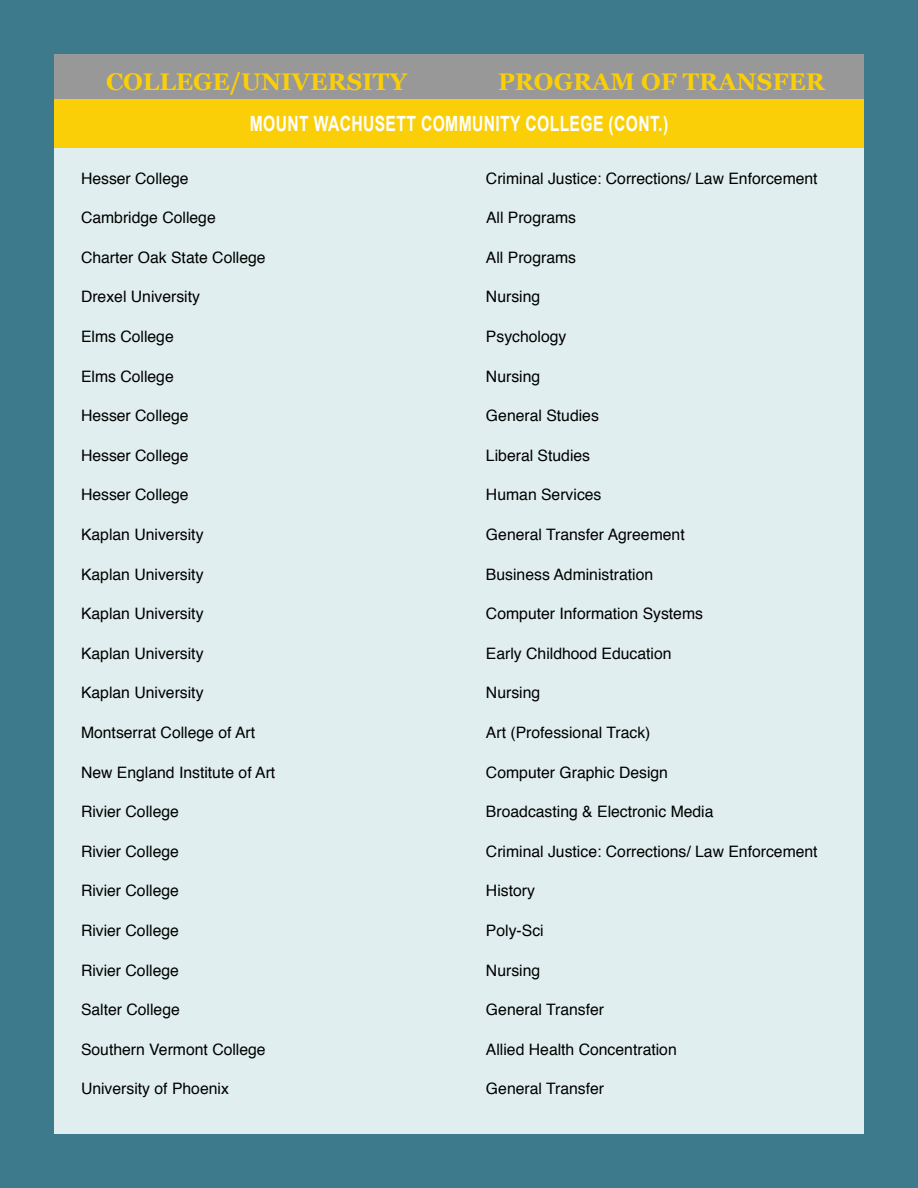
<style>
.page{position:relative;width:918px;height:1188px;background:#3c7a8c}
.page>*{position:absolute;margin:0;border:0;box-sizing:border-box;transform-origin:0 0}
.t1{font:700 24px "Georgia";color:#fbcf07}
.t2{font:700 21px "Arial";letter-spacing:.025em;color:#fff;scale:.74 1}
.t3{font:15.75px "Helvetica";color:#000}
</style>
<div class="page">
<div style="left:54px;top:132px;width:810px;height:1002px;background:#e0eeef"></div>
<div style="left:54px;top:54px;width:405px;height:45px;background:#989898"></div>
<div style="left:459px;top:54px;width:405px;height:45px;background:#989898"></div>
<div style="left:54px;top:99px;width:810px;height:49px;background:#fbcf07"></div>
<h1 class="t1" style="left:106px;top:66px;width:302px">COLLEGE/UNIVERSITY</h1>
<h1 class="t1" style="left:498px;top:66px;width:328px">PROGRAM OF TRANSFER</h1>
<h2 class="t2" style="left:250px;top:110px;width:567px">MOUNT WACH USETT COMMUNITY COLLEGE (CONT.)</h2>
<p class="t3" style="left:81px;top:166px;width:109px">Hesser College</p>
<p class="t3" style="left:486px;top:166px;width:333px">Criminal Justice: Corrections/ Law Enforcement</p>
<p class="t3" style="left:81px;top:206px;width:136px">Cambridge College</p>
<p class="t3" style="left:486px;top:206px;width:92px">All Programs</p>
<p class="t3" style="left:81px;top:245px;width:186px">Charter Oak State College</p>
<p class="t3" style="left:486px;top:245px;width:92px">All Programs</p>
<p class="t3" style="left:81px;top:285px;width:121px">Drexel University</p>
<p class="t3" style="left:486px;top:285px;width:56px">Nursing</p>
<p class="t3" style="left:81px;top:324px;width:94px">Elms College</p>
<p class="t3" style="left:486px;top:324px;width:82px">Psychology</p>
<p class="t3" style="left:81px;top:364px;width:94px">Elms College</p>
<p class="t3" style="left:486px;top:364px;width:56px">Nursing</p>
<p class="t3" style="left:81px;top:404px;width:109px">Hesser College</p>
<p class="t3" style="left:486px;top:404px;width:114px">General Studies</p>
<p class="t3" style="left:81px;top:443px;width:109px">Hesser College</p>
<p class="t3" style="left:486px;top:443px;width:106px">Liberal Studies</p>
<p class="t3" style="left:81px;top:483px;width:109px">Hesser College</p>
<p class="t3" style="left:486px;top:483px;width:117px">Human Services</p>
<p class="t3" style="left:81px;top:522px;width:124px">Kaplan University</p>
<p class="t3" style="left:486px;top:522px;width:200px">General Transfer Agreement</p>
<p class="t3" style="left:81px;top:562px;width:124px">Kaplan University</p>
<p class="t3" style="left:486px;top:562px;width:169px">Business Administration</p>
<p class="t3" style="left:81px;top:601px;width:124px">Kaplan University</p>
<p class="t3" style="left:486px;top:601px;width:219px">Computer Information Systems</p>
<p class="t3" style="left:81px;top:641px;width:124px">Kaplan University</p>
<p class="t3" style="left:486px;top:641px;width:187px">Early Childhood Education</p>
<p class="t3" style="left:81px;top:681px;width:124px">Kaplan University</p>
<p class="t3" style="left:486px;top:681px;width:56px">Nursing</p>
<p class="t3" style="left:81px;top:720px;width:176px">Montserrat College of Art</p>
<p class="t3" style="left:486px;top:720px;width:166px">Art (Professional Track)</p>
<p class="t3" style="left:81px;top:760px;width:196px">New England Institute of Art</p>
<p class="t3" style="left:486px;top:760px;width:184px">Computer Graphic Design</p>
<p class="t3" style="left:81px;top:799px;width:100px">Rivier College</p>
<p class="t3" style="left:486px;top:799px;width:229px">Broadcasting &amp; Electronic Media</p>
<p class="t3" style="left:81px;top:839px;width:100px">Rivier College</p>
<p class="t3" style="left:486px;top:839px;width:333px">Criminal Justice: Corrections/ Law Enforcement</p>
<p class="t3" style="left:81px;top:879px;width:100px">Rivier College</p>
<p class="t3" style="left:486px;top:879px;width:50px">History</p>
<p class="t3" style="left:81px;top:918px;width:100px">Rivier College</p>
<p class="t3" style="left:486px;top:918px;width:59px">Poly-Sci</p>
<p class="t3" style="left:81px;top:958px;width:100px">Rivier College</p>
<p class="t3" style="left:486px;top:958px;width:56px">Nursing</p>
<p class="t3" style="left:81px;top:997px;width:100px">Salter College</p>
<p class="t3" style="left:486px;top:997px;width:120px">General Transfer</p>
<p class="t3" style="left:81px;top:1037px;width:186px">Southern Vermont College</p>
<p class="t3" style="left:486px;top:1037px;width:192px">Allied Health Concentration</p>
<p class="t3" style="left:81px;top:1077px;width:149px">University of Phoenix</p>
<p class="t3" style="left:486px;top:1077px;width:120px">General Transfer</p>
</div>
